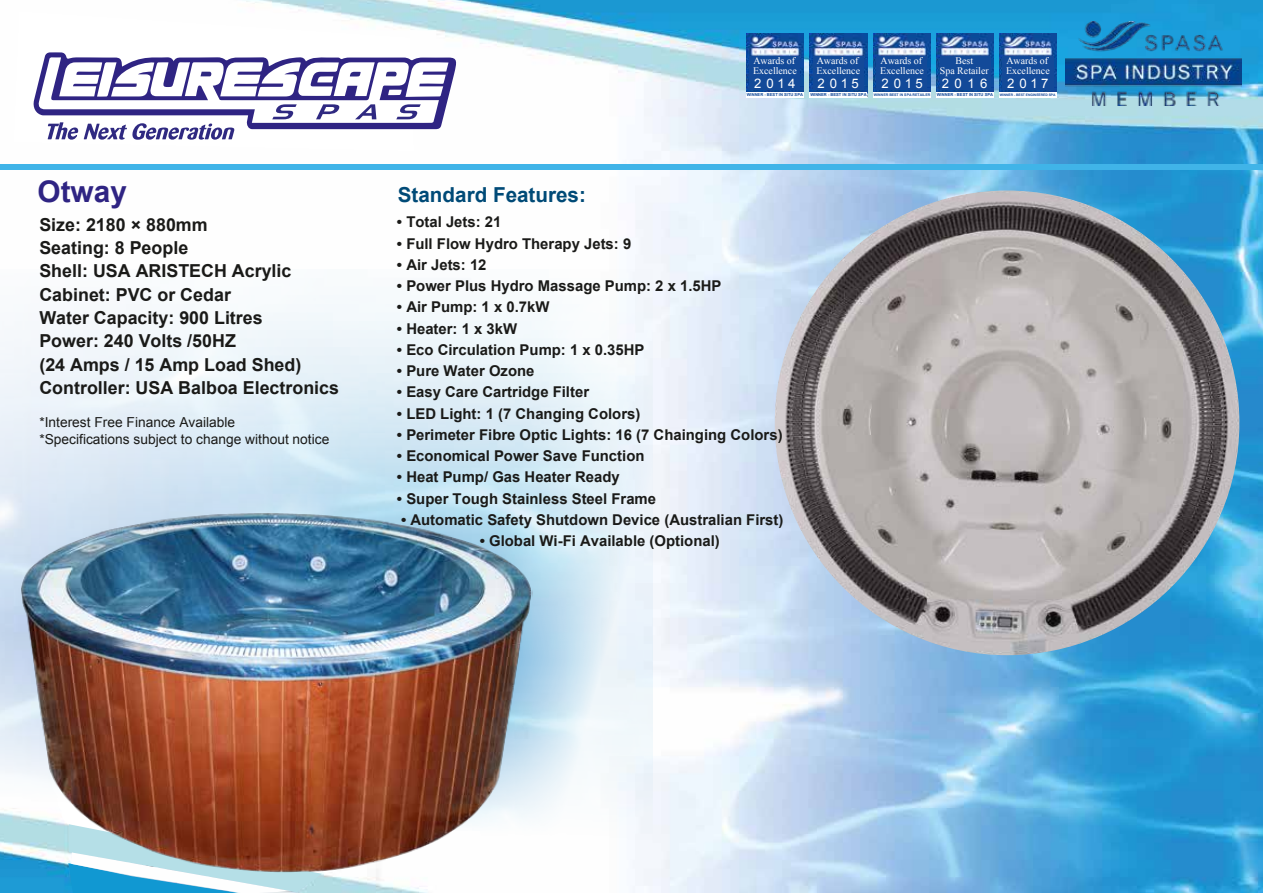
<style>
.page{position:relative;width:1263px;height:893px;background:#fff}
.page>*{position:absolute;margin:0;border:0;box-sizing:border-box;transform-origin:0 0}
.t1{font:700 29.7px "Arial";color:#2f2483}
.t2{font:700 20.7px "Arial";color:#004a77}
.t3{font:700 17.85px/23.4px "Arial";color:#1a1a18}
.t4{font:700 14.85px "Arial";color:#1a1a18}
.t5{font:13.8px/16.5px "Arial";color:#1a1a18}
.t6{font:13.2px "Arial";letter-spacing:.285em;color:#fff}
.t7{font:9.9px/9.4px "Times New Roman";color:#fff}
.t8{font:700 4.05px "Arial";color:#134a99}
.t9{font:700 3.6px "Arial";color:#134a99}
.t10{font:700 3.3px "Arial";color:#134a99}
</style>
<div class="page">
<img style="left:0;top:0;width:1263px;height:893px">
<svg style="left:13px;top:11px;width:401px;height:140px"></svg>
<svg style="left:32px;top:52px;width:426px;height:88px"></svg>
<svg style="left:68px;top:872px;width:254px;height:21px"></svg>
<div style="left:0;top:164px;width:1263px;height:5px;background:#40b4e8"></div>
<img style="left:0;top:270px;width:653px;height:585px">
<img style="left:1065px;top:22px;width:176px;height:83px">
<img style="left:19px;top:510px;width:513px;height:362px">
<img style="left:775px;top:191px;width:464px;height:464px;border-radius:232px">
<img style="left:999px;top:34px;width:57px;height:58px">
<div style="left:1003px;top:56px;width:51px;height:33px;background:#134a99"></div>
<div style="left:1002px;top:56px;width:51px;height:33px;background:#134a99"></div>
<img style="left:873px;top:34px;width:58px;height:58px">
<img style="left:810px;top:34px;width:57px;height:58px">
<img style="left:746px;top:34px;width:57px;height:58px">
<img style="left:936px;top:34px;width:57px;height:58px">
<div style="left:940px;top:56px;width:51px;height:33px;background:#134a99"></div>
<div style="left:876px;top:56px;width:51px;height:33px;background:#134a99"></div>
<div style="left:813px;top:56px;width:50px;height:33px;background:#134a99"></div>
<div style="left:749px;top:56px;width:51px;height:33px;background:#134a99"></div>
<div style="left:810px;top:92px;width:57px;height:6px;background:#fff"></div>
<div style="left:746px;top:92px;width:57px;height:6px;background:#fff"></div>
<div style="left:936px;top:92px;width:57px;height:6px;background:#fff"></div>
<div style="left:873px;top:92px;width:58px;height:6px;background:#fff"></div>
<div style="left:999px;top:92px;width:57px;height:6px;background:#fff"></div>
<h1 class="t1" style="left:38px;top:172px;width:91px">Otway</h1>
<p class="t3" style="left:39px;top:213px;width:301px">Size: 2180 × 880mm<br>Seating: 8 People<br>Shell: USA ARISTECH Acrylic<br>Cabinet: PVC or Cedar<br>Water Capacity: 900 Litres<br>Power: 240 Volts /50HZ<br>(24 Amps / 15 Amp Load Shed)<br>Controller: USA Balboa Electronics</p>
<p class="t5" style="left:39px;top:414px;width:291px">*Interest Free Finance Available<br>*Specifications subject to change without notice</p>
<h2 class="t2" style="left:398px;top:181px;width:190px">Standard Features:</h2>
<p class="t7" style="left:753px;top:56px;width:45px">Awards of<br>Excellence</p>
<p class="t8" style="left:747px;top:92px;width:58px">WINNER - BEST IN SITU SPA</p>
<p class="t8" style="left:810px;top:92px;width:58px">WINNER - BEST IN SITU SPA</p>
<p class="t9" style="left:874px;top:93px;width:58px">WINNER BEST IN SPA RETAILER</p>
<p class="t8" style="left:937px;top:92px;width:58px">WINNER - BEST IN SITU SPA</p>
<p class="t10" style="left:1000px;top:93px;width:57px">WINNER - BEST ENGINEERED SPA</p>
<p class="t7" style="left:816px;top:56px;width:45px">Awards of<br>Excellence</p>
<p class="t7" style="left:880px;top:56px;width:45px">Awards of<br>Excellence</p>
<p class="t7" style="left:1006px;top:56px;width:45px">Awards of<br>Excellence</p>
<p class="t7" style="left:940px;top:56px;width:50px;text-align:center">Best<br>Spa Retailer</p>
<p class="t6" style="left:754px;top:74px;width:43px">2014</p>
<p class="t6" style="left:818px;top:74px;width:43px">2015</p>
<p class="t6" style="left:881px;top:74px;width:43px">2015</p>
<p class="t6" style="left:942px;top:74px;width:47px">2016</p>
<p class="t6" style="left:1007px;top:74px;width:43px">2017</p>
<p class="t6" style="left:788px;top:74px;width:9px">7</p>
<p class="t6" style="left:851px;top:74px;width:9px">7</p>
<p class="t6" style="left:915px;top:74px;width:9px">7</p>
<p class="t4" style="left:397px;top:212px;width:106px">• Total Jets: 21</p>
<p class="t4" style="left:397px;top:234px;width:236px">• Full Flow Hydro Therapy Jets: 9</p>
<p class="t4" style="left:397px;top:255px;width:91px">• Air Jets: 12</p>
<p class="t4" style="left:397px;top:276px;width:326px">• Power Plus Hydro Massage Pump: 2 x 1.5HP</p>
<p class="t4" style="left:397px;top:297px;width:154px">• Air Pump: 1 x 0.7kW</p>
<p class="t4" style="left:397px;top:319px;width:122px">• Heater: 1 x 3kW</p>
<p class="t4" style="left:397px;top:340px;width:249px">• Eco Circulation Pump: 1 x 0.35HP</p>
<p class="t4" style="left:397px;top:361px;width:139px">• Pure Water Ozone</p>
<p class="t4" style="left:397px;top:382px;width:194px">• Easy Care Cartridge Filter</p>
<p class="t4" style="left:397px;top:404px;width:245px">• LED Light: 1 (7 Changing Colors)</p>
<p class="t4" style="left:397px;top:425px;width:387px">• Perimeter Fibre Optic Lights: 16 (7 Chainging Colors)</p>
<p class="t4" style="left:397px;top:446px;width:249px">• Economical Power Save Function</p>
<p class="t4" style="left:397px;top:467px;width:224px">• Heat Pump/ Gas Heater Ready</p>
<p class="t4" style="left:397px;top:489px;width:261px">• Super Tough Stainless Steel Frame</p>
<p class="t4" style="left:401px;top:510px;width:384px">• Automatic Safety Shutdown Device (Australian First)</p>
<p class="t4" style="left:480px;top:531px;width:242px">• Global Wi-Fi Available (Optional)</p>
</div>
